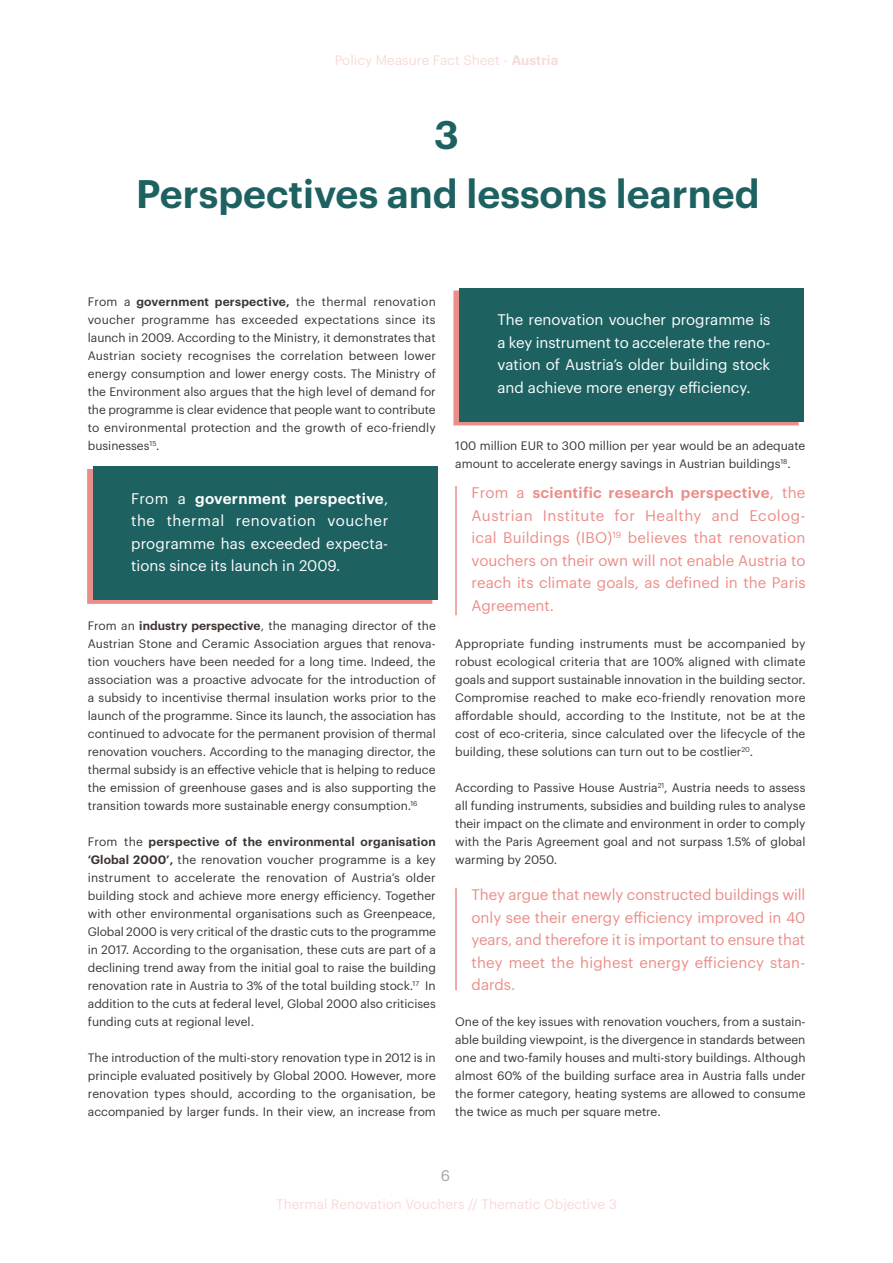
<style>
.page{position:relative;width:893px;height:1263px;background:#fff}
.page>*{position:absolute;margin:0;border:0;box-sizing:border-box;transform-origin:0 0}
.t1{font:600 39px "Graphik";color:#1d6161}
.Body_Text_style{font:15px/22.5px "Graphik";letter-spacing:.005em;color:#ea8e89;text-align:justify}
.Body_Text_style-2{font:15px/22.5px "Graphik";color:#fff;text-align:justify}
.t2{font:15px "Graphik";color:#a3a3a6}
.t3{font:13.5px "Graphik";color:#f8dad8}
.Body_Text_style-3{font:12px/18px "Graphik";color:#3b3532;text-align:justify}
.s1{font-weight:600}
</style>
<div class="page">
<div style="left:87px;top:469px;width:345px;height:135px;background:#ea8e89;border:2px solid #ea8e89"></div>
<svg style="left:453px;top:291px;width:346px;height:134px;background:#c08783"></svg>
<div style="left:93px;top:467px;width:345px;height:133px;background:#1d6161"></div>
<div style="left:460px;top:288px;width:344px;height:133px;background:#1d6161"></div>
<hr style="left:455px;top:486px;width:2px;height:129px;background:#ea8e89">
<hr style="left:455px;top:888px;width:2px;height:102px;background:#ea8e89">
<p class="t3" style="left:335px;top:50px;width:225px">Policy Measure Fact Sheet - <span class="s1">Austria</span></p>
<p class="t1" style="left:434px;top:105px;width:26px">3</p>
<p class="t1" style="left:136px;top:164px;width:625px">Perspectives and lessons learned</p>
<p class="Body_Text_style-3" style="left:88px;top:292px;width:350px">From a <span class="s1">government perspective,</span> the thermal renovation voucher programme has exceeded expectations since its launch in 2009. According to the Ministry, it demonstrates that Austrian society recognises the correlation between lower energy consumption and lower energy costs. The Ministry of the Environment also argues that the high level of demand for the programme is clear evidence that people want to contribute to environmental protection and the growth of eco-friendly businesses<sup>15</sup>.</p>
<p class="Body_Text_style-2" style="left:131px;top:486px;width:259px">From a <span class="s1">government perspective</span>, the thermal renovation voucher programme has exceeded expecta&shy;tions since its launch in 2009.</p>
<p class="Body_Text_style-3" style="left:88px;top:616px;width:350px">From an <span class="s1">industry perspective</span>, the managing director of the Austrian Stone and Ceramic Association argues that renova&shy;tion vouchers have been needed for a long time. Indeed, the association was a proactive advocate for the introduction of a subsidy to incentivise thermal insulation works prior to the launch of the programme. Since its launch, the association has continued to advocate for the permanent provision of thermal renovation vouchers. According to the managing director, the thermal subsidy is an effective vehicle that is helping to reduce the emission of greenhouse gases and is also supporting the transition towards more sustainable energy consumption.<sup>16</sup></p>
<p class="Body_Text_style-3" style="left:88px;top:832px;width:350px">From the <span class="s1">perspective of the environmental organisation ‘Global 2000’,</span> the renovation voucher programme is a key instrument to accelerate the renovation of Austria’s older building stock and achieve more energy efficiency. Together with other environmental organisations such as Greenpeace, Global 2000 is very critical of the drastic cuts to the programme in 2017. According to the organisation, these cuts are part of a declining trend away from the initial goal to raise the building renovation rate in Austria to 3% of the total building stock.<sup>17</sup> In addition to the cuts at federal level, Global 2000 also criticises funding cuts at regional level.</p>
<p class="Body_Text_style-3" style="left:88px;top:1048px;width:349px">The introduction of the multi-story renovation type in 2012 is in principle evaluated positively by Global 2000. However, more renovation types should, according to the organisation, be accompanied by larger funds. In their view, an increase from</p>
<p class="Body_Text_style-2" style="left:497px;top:307px;width:274px">The renovation voucher programme is a key instrument to accelerate the reno&shy;vation of Austria’s older building stock and achieve more energy efficiency.</p>
<p class="Body_Text_style-3" style="left:455px;top:436px;width:352px">100 million EUR to 300 million per year would be an adequate amount to accelerate energy savings in Austrian buildings<sup>18</sup>.</p>
<p class="Body_Text_style" style="left:472px;top:480px;width:336px">From a <span class="s1">scientific research perspective</span>, the Austrian Institute for Healthy and Ecolog&shy;ical Buildings (IBO)<sup>19</sup> believes that renovation vouchers on their own will not enable Austria to reach its climate goals, as defined in the Paris Agreement.</p>
<p class="Body_Text_style-3" style="left:455px;top:634px;width:352px">Appropriate funding instruments must be accompanied by robust ecological criteria that are 100% aligned with climate goals and support sustainable innovation in the building sector.<br>Compromise reached to make eco-friendly renovation more affordable should, according to the Institute, not be at the cost of eco-criteria, since calculated over the lifecycle of the building, these solutions can turn out to be costlier<sup>20</sup>.</p>
<p class="Body_Text_style-3" style="left:455px;top:778px;width:352px">According to Passive House Austria<sup>21</sup>, Austria needs to assess all funding instruments, subsidies and building rules to analyse their impact on the climate and environment in order to comply with the Paris Agreement goal and not surpass 1.5% of global warming by 2050.</p>
<p class="Body_Text_style" style="left:472px;top:882px;width:335px">They argue that newly constructed buildings will only see their energy efficiency improved in 40 years, and therefore it is important to ensure that they meet the highest energy efficiency stan&shy;dards.</p>
<p class="Body_Text_style-3" style="left:455px;top:1012px;width:352px">One of the key issues with renovation vouchers, from a sustain&shy;able building viewpoint, is the divergence in standards between one and two-family houses and multi-story buildings. Although almost 60% of the building surface area in Austria falls under the former category, heating systems are allowed to consume the twice as much per square metre.</p>
<p class="t2" style="left:441px;top:1165px;width:11px">6</p>
<p class="t3" style="left:276px;top:1194px;width:342px">Thermal Renovation Vouchers // Thematic Objective 3</p>
</div>
